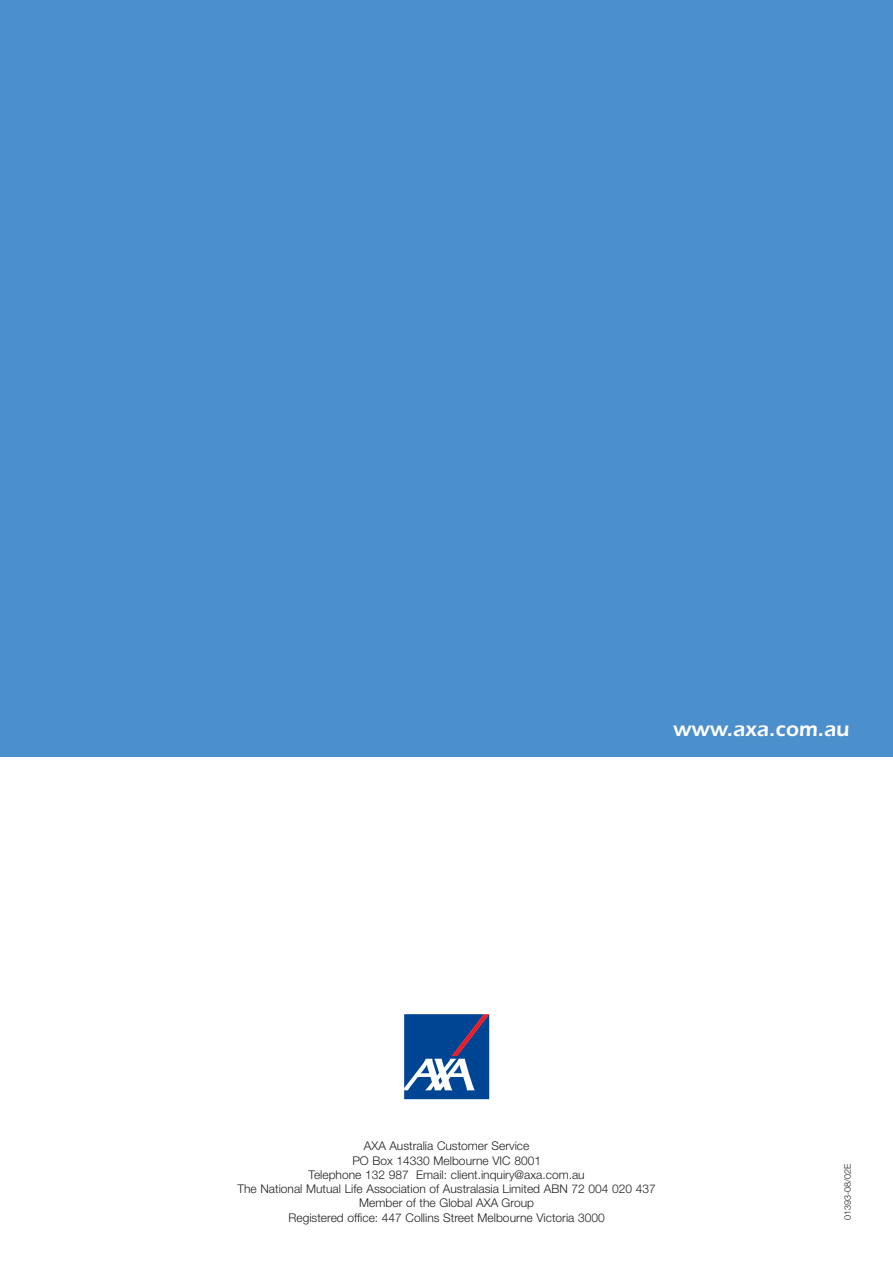
<style>
.page{position:relative;width:893px;height:1263px;background:#fff}
.page>*{position:absolute;margin:0;border:0;box-sizing:border-box;transform-origin:0 0}
.t1{font:600 21px "Itc Eras";color:#fff}
.t2{font:300 12px/14.2px "Helvetica Neue";color:#231f1f;text-align:center}
.t3{font:300 9px "Helvetica Neue";color:#231f1f}
</style>
<div class="page">
<div style="left:0;top:0;width:892px;height:757px;background:#4c8fcd"></div>
<svg style="left:404px;top:1014px;width:85px;height:85px"></svg>
<h1 class="t1" style="left:673px;top:722px;width:178px">www.axa.com.au</h1>
<p class="t2" style="left:237px;top:1140px;width:420px">AXA Australia Customer Service<br>PO Box 14330 Melbourne VIC 8001<br>Telephone 132 987 Email: client.inquiry@axa.com.au<br>The National Mutual Life Association of Australasia Limited ABN 72 004 020 437<br>Member of the Global AXA Group<br>Registered office: 447 Collins Street Melbourne Victoria 3000</p>
<p class="t3" style="left:844px;top:1220px;width:58px;rotate:-90deg">01393-08/02E</p>
</div>
